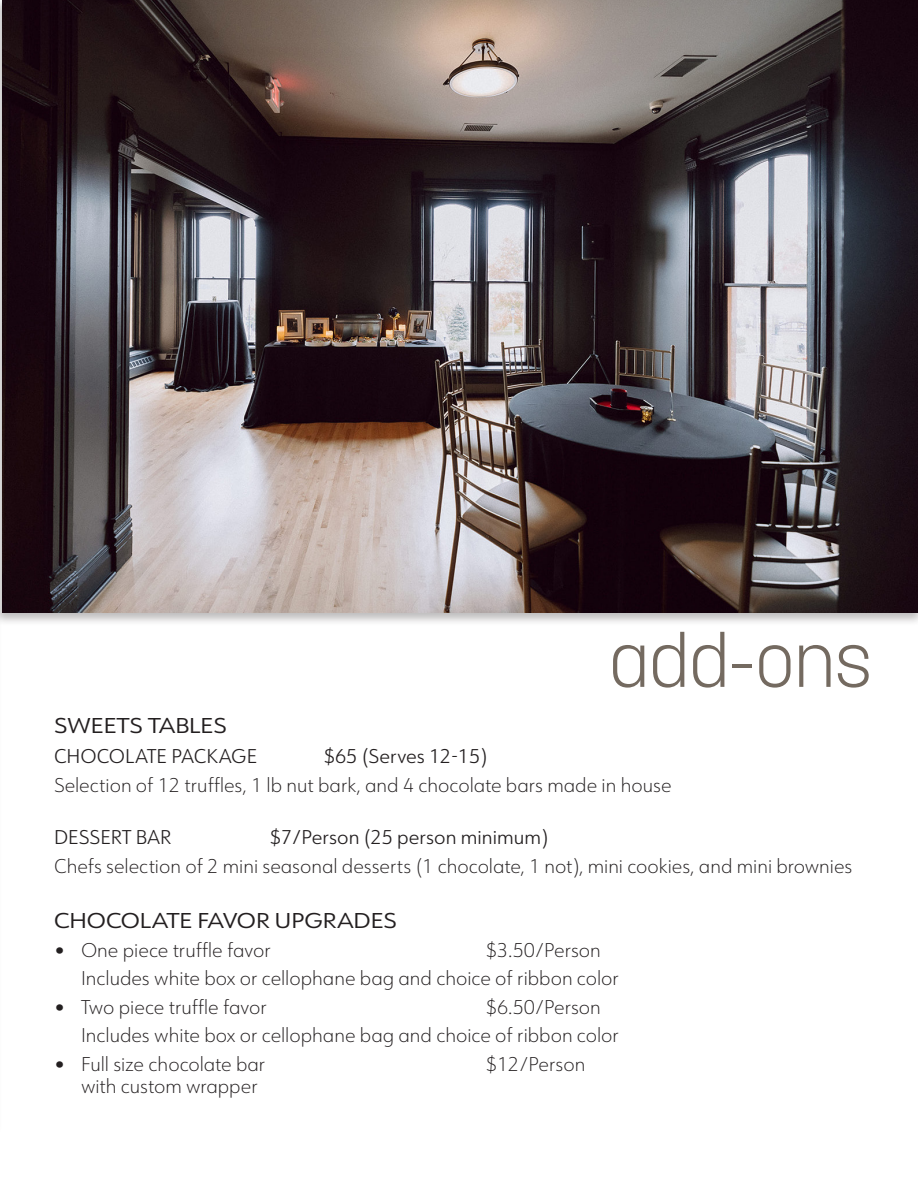
<style>
.page{position:relative;width:918px;height:1188px;background:#fff}
.page>*{position:absolute;margin:0;border:0;box-sizing:border-box;transform-origin:0 0}
.t1{font:300 73.5px "Korolev";color:#746a60}
.t2{font:21px "URW Form Expand";color:#231f20}
.t3{font:200 19.5px/28.5px "URW Form";color:#231f20}
.t4{font:300 19.5px "URW Form";color:#231f20}
.s1{font-weight:300}
</style>
<div class="page">
<div style="left:0;top:0;width:918px;height:627px;background:#231f20;opacity:.3"></div>
<img style="left:3px;top:0;width:915px;height:613px">
<p class="t1" style="left:609px;top:614px;width:264px">add-ons</p>
<p class="t2" style="left:54px;top:712px;width:174px">SWEETS TABLES</p>
<p class="t4" style="left:54px;top:743px;width:205px">CHOCOLATE PACKAGE</p>
<p class="t4" style="left:324px;top:743px;width:165px">$65 (Serves 12-15)</p>
<p class="t3" style="left:54px;top:770px;width:619px">Selection of 12 truffles, 1 lb nut bark, and 4 chocolate bars made in house</p>
<p class="t4" style="left:54px;top:824px;width:119px">DESSERT BAR</p>
<p class="t3" style="left:54px;top:823px;width:800px;text-indent:216px"><span class="s1">$7/Person (25 person minimum)<br></span>Chefs selection of 2 mini seasonal desserts (1 chocolate, 1 not), mini cookies, and mini brownies</p>
<p class="t2" style="left:54px;top:907px;width:345px">CHOCOLATE FAVOR UPGRADES</p>
<p class="t3" style="left:54px;top:935px;width:218px">• One piece truffle favor</p>
<p class="t3" style="left:81px;top:935px;width:539px;text-indent:405px">$3.50/Person<br>Includes white box or cellophane bag and choice of ribbon color</p>
<p class="t3" style="left:54px;top:992px;width:214px">• Two piece truffle favor</p>
<p class="t3" style="left:81px;top:992px;width:539px;text-indent:405px">$6.50/Person<br>Includes white box or cellophane bag and choice of ribbon color</p>
<p class="t3" style="left:54px;top:1049px;width:213px">• Full size chocolate bar</p>
<p class="t3" style="left:486px;top:1049px;width:101px">$12/Person</p>
<p class="t3" style="left:81px;top:1072px;width:178px">with custom wrapper</p>
</div>
